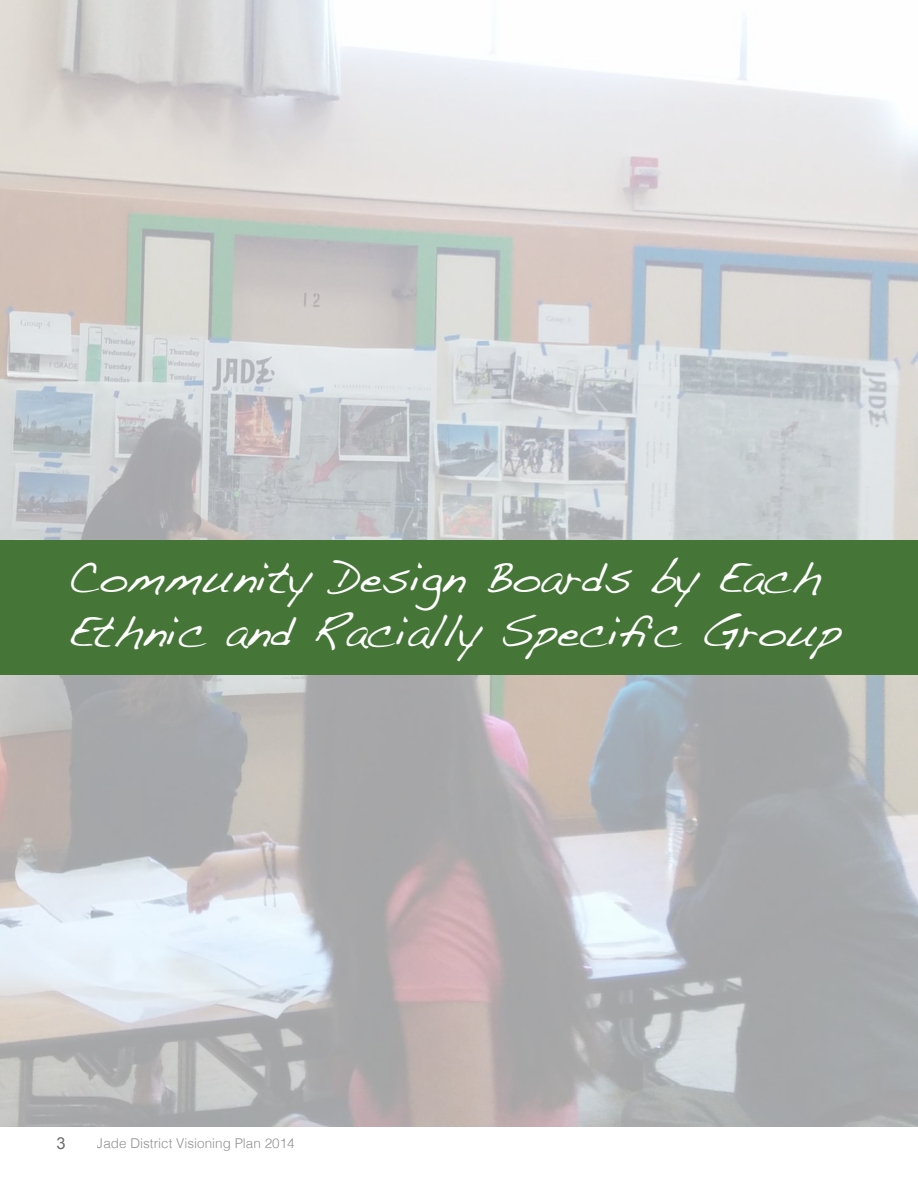
<style>
.page{position:relative;width:918px;height:1188px;background:#fff}
.page>*{position:absolute;margin:0;border:0;box-sizing:border-box;transform-origin:0 0}
.t1{font:45px/54px "Handwriting Dakota";color:#fff}
.t2{font:16.5px "Arial";color:#6c6d70}
.t3{font:300 13.5px "Helvetica";color:#6c6d70}
</style>
<div class="page">
<img style="left:0;top:0;width:918px;height:1126px">
<div style="left:0;top:540px;width:918px;height:135px;background:#457637"></div>
<p class="t1" style="left:68px;top:550px;width:776px">Community Design Boards by Each<br>Ethnic and Racially Specific Group</p>
<p class="t2" style="left:56px;top:1132px;width:11px">3</p>
<p class="t3" style="left:97px;top:1132px;width:200px">Jade District Visioning Plan 2014</p>
</div>
